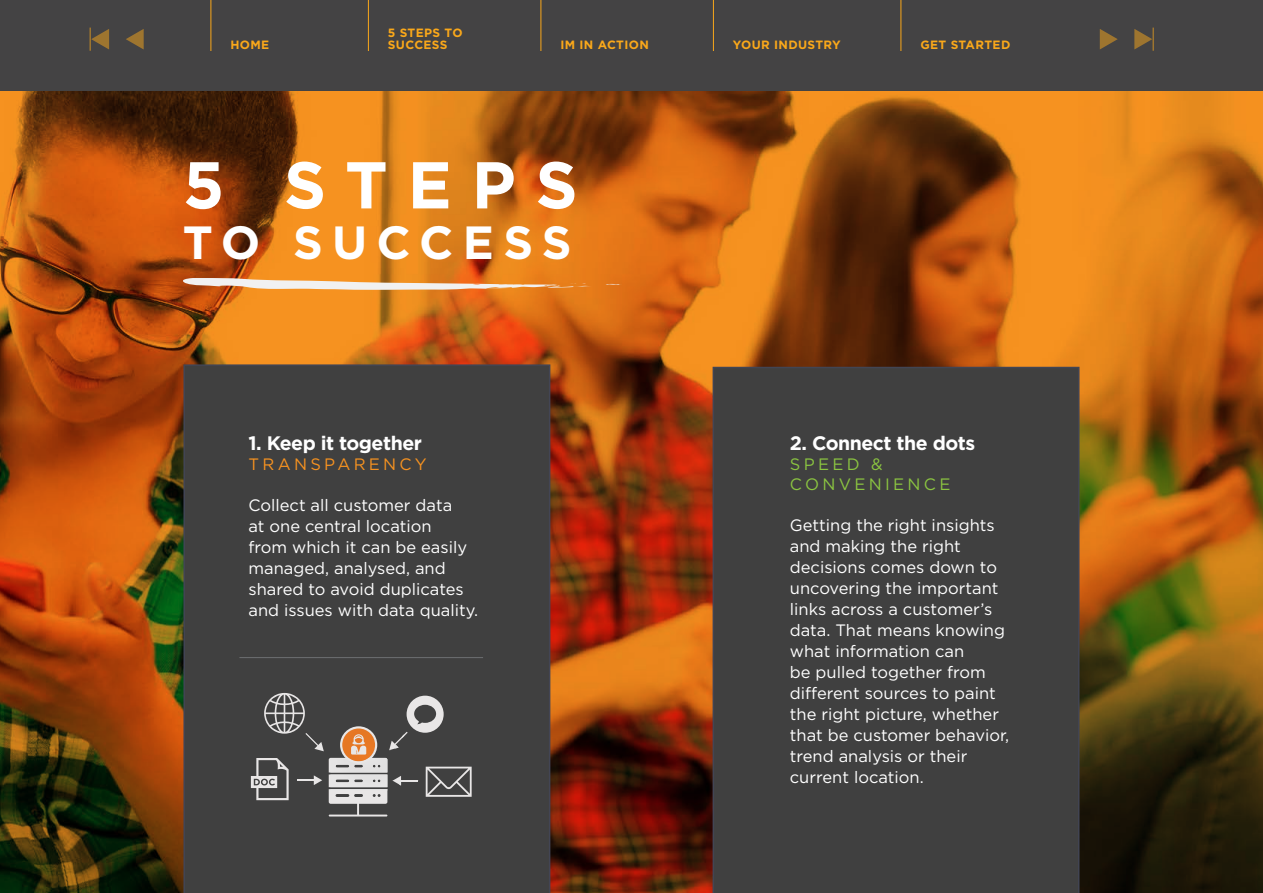
<style>
.page{position:relative;width:1263px;height:893px;background:#fff}
.page>*{position:absolute;margin:0;border:0;box-sizing:border-box;transform-origin:0 0}
.t1{font:700 66px "Gotham";letter-spacing:.3em;color:#fff}
.t2{font:700 46.5px "Gotham";letter-spacing:.2em;color:#fff}
.t3{font:700 19.5px "Gotham";letter-spacing:-.025em;color:#fff}
.t4{font:16.5px/21px "Gotham";color:#fff}
.t5{font:16.5px/19.8px "Gotham";letter-spacing:.2em;color:#8bc541}
.t6{font:16.5px "Gotham";letter-spacing:.2em;color:#f69220}
.t7{font:700 12px/12px "Gotham";letter-spacing:.03em;color:#faa81a}
</style>
<div class="page">
<img style="left:0;top:90px;width:1263px;height:803px">
<div style="left:183px;top:364px;width:367px;height:529px;background:#404040"></div>
<div style="left:713px;top:367px;width:366px;height:526px;background:#404040"></div>
<svg style="left:605px;top:284px;width:17px;height:2px"></svg>
<svg style="left:177px;top:278px;width:415px;height:12px"></svg>
<hr style="left:239px;top:657px;width:244px;height:1px;background:#6d6f71">
<div style="left:0;top:0;width:1263px;height:90px;background:#444344"></div>
<svg style="left:1100px;top:29px;width:18px;height:21px"></svg>
<svg style="left:1134px;top:29px;width:18px;height:21px"></svg>
<hr style="left:1152px;top:28px;width:2px;height:23px;background:#faa81a">
<svg style="left:126px;top:29px;width:18px;height:21px"></svg>
<svg style="left:91px;top:29px;width:18px;height:21px"></svg>
<hr style="left:89px;top:28px;width:2px;height:23px;background:#faa81a">
<hr style="left:211px;top:0;width:1px;height:51px;background:#faa81a">
<hr style="left:368px;top:0;width:1px;height:51px;background:#faa81a">
<hr style="left:541px;top:0;width:1px;height:51px;background:#faa81a">
<hr style="left:713px;top:0;width:1px;height:51px;background:#faa81a">
<hr style="left:901px;top:0;width:1px;height:51px;background:#faa81a">
<svg style="left:251px;top:693px;width:221px;height:123px"></svg>
<p class="t7" style="left:230px;top:38px;width:40px">HOME</p>
<p class="t7" style="left:388px;top:26px;width:76px">5 STEPS TO<br>SUCCESS</p>
<p class="t7" style="left:560px;top:38px;width:90px">IM IN ACTION</p>
<p class="t7" style="left:733px;top:39px;width:109px">YOUR INDUSTRY</p>
<p class="t7" style="left:920px;top:38px;width:91px">GET STARTED</p>
<h1 class="t1" style="left:183px;top:147px;width:396px">5 STEPS</h1>
<h2 class="t2" style="left:183px;top:216px;width:390px">TO SUCCESS</h2>
<p class="t3" style="left:248px;top:432px;width:175px">1. Keep it together</p>
<p class="t6" style="left:248px;top:455px;width:180px">TRANSPARENCY</p>
<p class="t4" style="left:248px;top:494px;width:231px">Collect all customer data<br>at one central location<br>from which it can be easily managed, analysed, and shared to avoid duplicates and issues with data quality.</p>
<p class="t3" style="left:790px;top:432px;width:187px">2. Connect the dots</p>
<p class="t5" style="left:790px;top:454px;width:162px">SPEED &amp;<br>CONVENIENCE</p>
<p class="t4" style="left:790px;top:514px;width:221px">Getting the right insights and making the right decisions comes down to uncovering the important links across a customer’s data. That means knowing what information can<br>be pulled together from different sources to paint the right picture, whether that be customer behavior, trend analysis or their current location.</p>
</div>
